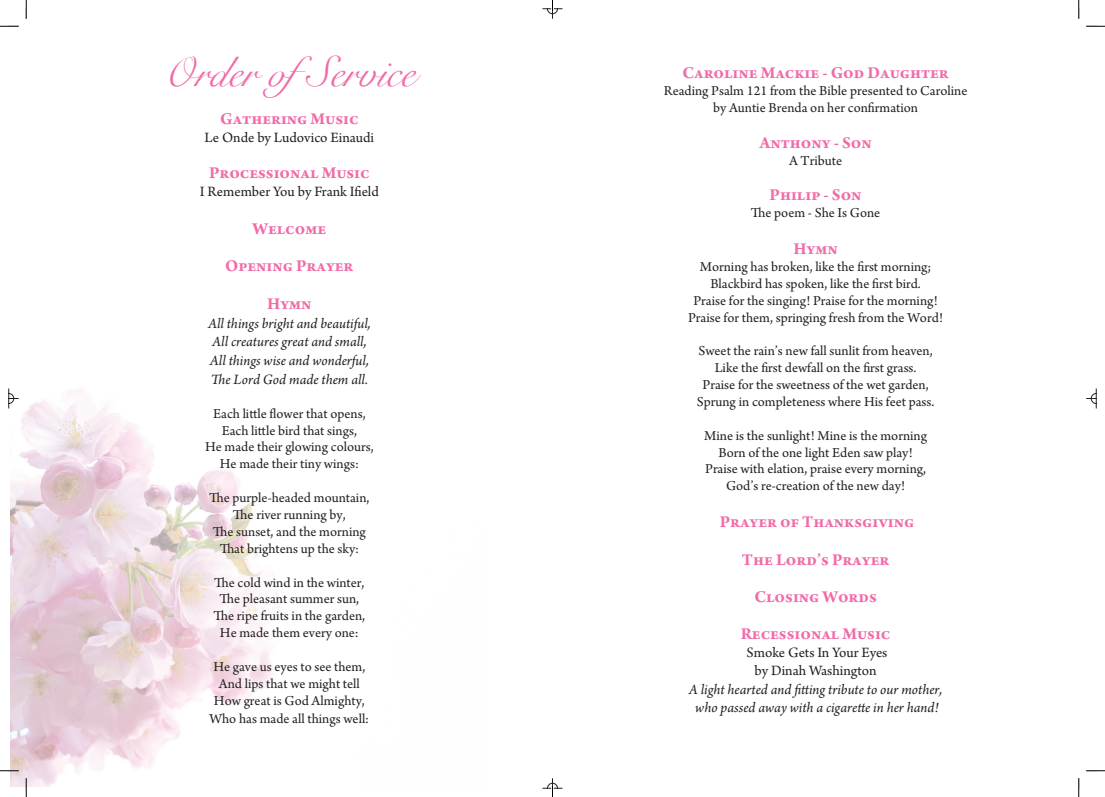
<style>
.page{position:relative;width:1105px;height:797px;background:#fff}
.page>*{position:absolute;margin:0;border:0;box-sizing:border-box;transform-origin:0 0}
.t1{font:42.5px "Snell Roundhand";color:#f16ba9}
.t2{font:700 17.5px "Arno Pro";color:#f16ba9}
.t3{font:italic 15px "Arno Pro";color:#231f20}
.t4{font:15px "Arno Pro";color:#231f20}
.t5{font:14.38px "Arno Pro";color:#231f20}
</style>
<div class="page">
<img style="left:10px;top:388px;width:270px;height:399px">
<svg style="left:9px;top:388px;width:10px;height:20px"></svg>
<svg style="left:1086px;top:388px;width:11px;height:20px"></svg>
<svg style="left:0;top:25px;width:19px;height:2px"></svg>
<svg style="left:1086px;top:25px;width:19px;height:2px"></svg>
<svg style="left:0;top:770px;width:19px;height:1px"></svg>
<svg style="left:1086px;top:770px;width:19px;height:1px"></svg>
<svg style="left:25px;top:0;width:2px;height:19px"></svg>
<svg style="left:25px;top:778px;width:2px;height:19px"></svg>
<svg style="left:1078px;top:0;width:1px;height:19px"></svg>
<svg style="left:1078px;top:778px;width:1px;height:19px"></svg>
<svg style="left:542px;top:0;width:20px;height:19px"></svg>
<svg style="left:542px;top:778px;width:20px;height:19px"></svg>
<p class="t1" style="left:163px;top:38px;width:254px">Order ofService</p>
<p class="t2" style="left:220px;top:108px;width:140px">Gathering Music</p>
<p class="t4" style="left:205px;top:128px;width:171px">Le Onde by Ludovico Einaudi</p>
<p class="t2" style="left:209px;top:163px;width:162px">Processional Music</p>
<p class="t4" style="left:200px;top:183px;width:180px">I Remember You by Frank Ifield</p>
<p class="t2" style="left:253px;top:218px;width:75px">Welcome</p>
<p class="t2" style="left:225px;top:256px;width:130px">Opening Prayer</p>
<p class="t2" style="left:267px;top:293px;width:46px">Hymn</p>
<p class="t3" style="left:208px;top:314px;width:164px">All things bright and beautiful,</p>
<p class="t3" style="left:212px;top:333px;width:156px">All creatures great and small,</p>
<p class="t3" style="left:210px;top:352px;width:160px">All things wise and wonderful,</p>
<p class="t3" style="left:211px;top:371px;width:158px">The Lord God made them all.</p>
<p class="t5" style="left:213px;top:405px;width:154px">Each little flower that opens,</p>
<p class="t5" style="left:222px;top:422px;width:137px">Each little bird that sings,</p>
<p class="t5" style="left:205px;top:439px;width:170px">He made their glowing colours,</p>
<p class="t5" style="left:220px;top:456px;width:140px">He made their tiny wings:</p>
<p class="t5" style="left:209px;top:489px;width:162px">The purple-headed mountain,</p>
<p class="t5" style="left:233px;top:506px;width:114px">The river running by,</p>
<p class="t5" style="left:213px;top:523px;width:155px">The sunset, and the morning</p>
<p class="t5" style="left:220px;top:540px;width:141px">That brightens up the sky:</p>
<p class="t5" style="left:214px;top:574px;width:152px">The cold wind in the winter,</p>
<p class="t5" style="left:220px;top:591px;width:141px">The pleasant summer sun,</p>
<p class="t5" style="left:214px;top:607px;width:153px">The ripe fruits in the garden,</p>
<p class="t5" style="left:220px;top:624px;width:140px">He made them every one:</p>
<p class="t5" style="left:213px;top:658px;width:154px">He gave us eyes to see them,</p>
<p class="t5" style="left:219px;top:675px;width:142px">And lips that we might tell</p>
<p class="t5" style="left:214px;top:692px;width:152px">How great is God Almighty,</p>
<p class="t5" style="left:210px;top:710px;width:161px">Who has made all things well:</p>
<p class="t2" style="left:682px;top:63px;width:268px">Caroline Mackie - God Daughter</p>
<p class="t5" style="left:664px;top:83px;width:305px">Reading Psalm 121 from the Bible presented to Caroline</p>
<p class="t5" style="left:713px;top:100px;width:207px">by Auntie Brenda on her confirmation</p>
<p class="t2" style="left:759px;top:132px;width:114px">Anthony - Son</p>
<p class="t5" style="left:789px;top:152px;width:55px">A Tribute</p>
<p class="t2" style="left:770px;top:185px;width:93px">Philip - Son</p>
<p class="t5" style="left:751px;top:205px;width:131px">The poem - She Is Gone</p>
<p class="t2" style="left:793px;top:238px;width:46px">Hymn</p>
<p class="t5" style="left:700px;top:258px;width:233px">Morning has broken, like the first morning;</p>
<p class="t5" style="left:710px;top:275px;width:212px">Blackbird has spoken, like the first bird.</p>
<p class="t5" style="left:693px;top:292px;width:246px">Praise for the singing! Praise for the morning!</p>
<p class="t5" style="left:688px;top:309px;width:256px">Praise for them, springing fresh from the Word!</p>
<p class="t5" style="left:698px;top:343px;width:236px">Sweet the rain’s new fall sunlit from heaven,</p>
<p class="t5" style="left:715px;top:359px;width:203px">Like the first dewfall on the first grass.</p>
<p class="t5" style="left:702px;top:376px;width:228px">Praise for the sweetness of the wet garden,</p>
<p class="t5" style="left:697px;top:393px;width:239px">Sprung in completeness where His feet pass.</p>
<p class="t5" style="left:704px;top:427px;width:224px">Mine is the sunlight! Mine is the morning</p>
<p class="t5" style="left:718px;top:444px;width:196px">Born of the one light Eden saw play!</p>
<p class="t5" style="left:705px;top:461px;width:222px">Praise with elation, praise every morning,</p>
<p class="t5" style="left:726px;top:478px;width:181px">God’s re-creation of the new day!</p>
<p class="t2" style="left:720px;top:511px;width:196px">Prayer of Thanksgiving</p>
<p class="t2" style="left:742px;top:549px;width:149px">The Lord’s Prayer</p>
<p class="t2" style="left:754px;top:586px;width:124px">Closing Words</p>
<p class="t2" style="left:741px;top:623px;width:151px">Recessional Music</p>
<p class="t4" style="left:747px;top:644px;width:142px">Smoke Gets In Your Eyes</p>
<p class="t4" style="left:754px;top:662px;width:124px">by Dinah Washington</p>
<p class="t3" style="left:689px;top:680px;width:255px">A light hearted and fitting tribute to our mother,</p>
<p class="t3" style="left:695px;top:699px;width:245px">who passed away with a cigarette in her hand!</p>
</div>
